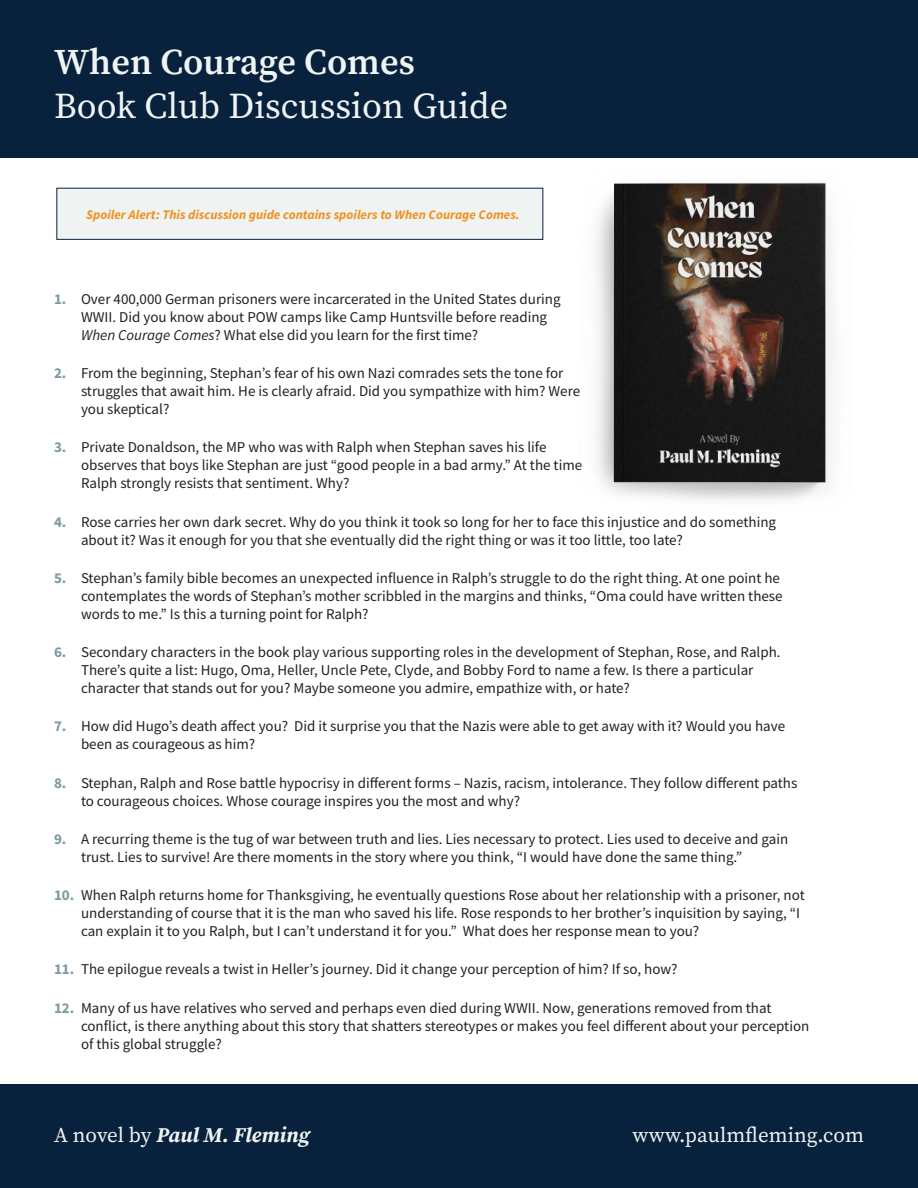
<style>
.page{position:relative;width:918px;height:1188px;background:#fff}
.page>*{position:absolute;margin:0;border:0;box-sizing:border-box;transform-origin:0 0}
.t1{font:36.3px/43.5px "Source Serif Pro";color:#eff4f3}
.t2{font:italic 700 21px "Source Serif Pro";color:#eff4f3}
.t3{font:21px "Source Serif Pro";color:#eff4f3}
.t4{font:15px/18px "Source Sans Pro";color:#231f20}
.t5{font:italic 700 13.05px "Source Sans Pro";color:#f09020}
.s1{font-weight:600}
.s2{font-weight:700;color:#7d99a1}
.s3{font-style:italic}
.s4{font-weight:400;font-style:normal}
</style>
<div class="page">
<img style="left:596px;top:182px;width:238px;height:319px">
<div style="left:0;top:0;width:918px;height:158px;background:#08213c"></div>
<div style="left:0;top:1084px;width:918px;height:104px;background:#08213c"></div>
<div style="left:57px;top:188px;width:486px;height:52px;background:#eff4f3;border:1px solid #08213c"></div>
<p class="t1" style="left:54px;top:40px;width:456px"><span class="s1">When Courage Comes<br></span>Book Club Discussion Guide</p>
<p class="t5" style="left:86px;top:206px;width:435px">Spoiler Alert: This discussion guide contains spoilers to When Courage Comes.</p>
<p class="t4" style="left:81px;top:290px;width:481px;text-indent:-27px"><span class="s2">1.</span> Over 400,000 German prisoners were incarcerated in the United States during<br>WWII. Did you know about POW camps like Camp Huntsville before reading<br><span class="s3">When Courage Comes</span>? What else did you learn for the first time?</p>
<p class="t4" style="left:81px;top:364px;width:501px;text-indent:-27px"><span class="s2">2.</span> From the beginning, Stephan’s fear of his own Nazi comrades sets the tone for struggles that await him. He is clearly afraid. Did you sympathize with him? Were you skeptical?</p>
<p class="t4" style="left:81px;top:438px;width:503px;text-indent:-27px"><span class="s2">3.</span> Private Donaldson, the MP who was with Ralph when Stephan saves his life observes that boys like Stephan are just “good people in a bad army.” At the time<br>Ralph strongly resists that sentiment. Why?</p>
<p class="t4" style="left:81px;top:513px;width:697px;text-indent:-27px"><span class="s2">4.</span> Rose carries her own dark secret. Why do you think it took so long for her to face this injustice and do something about it? Was it enough for you that she eventually did the right thing or was it too little, too late?</p>
<p class="t4" style="left:81px;top:569px;width:703px;text-indent:-27px"><span class="s2">5.</span> Stephan’s family bible becomes an unexpected influence in Ralph’s struggle to do the right thing. At one point he contemplates the words of Stephan’s mother scribbled in the margins and thinks, “Oma could have written these words to me.” Is this a turning point for Ralph?</p>
<p class="t4" style="left:81px;top:643px;width:701px;text-indent:-27px"><span class="s2">6.</span> Secondary characters in the book play various supporting roles in the development of Stephan, Rose, and Ralph.<br>There’s quite a list: Hugo, Oma, Heller, Uncle Pete, Clyde, and Bobby Ford to name a few. Is there a particular character that stands out for you? Maybe someone you admire, empathize with, or hate?</p>
<p class="t4" style="left:81px;top:717px;width:706px;text-indent:-27px"><span class="s2">7.</span> How did Hugo’s death affect you? Did it surprise you that the Nazis were able to get away with it? Would you have been as courageous as him?</p>
<p class="t4" style="left:81px;top:774px;width:718px;text-indent:-27px"><span class="s2">8.</span> Stephan, Ralph and Rose battle hypocrisy in different forms – Nazis, racism, intolerance. They follow different paths to courageous choices. Whose courage inspires you the most and why?</p>
<p class="t4" style="left:81px;top:830px;width:709px;text-indent:-27px"><span class="s2">9.</span> A recurring theme is the tug of war between truth and lies. Lies necessary to protect. Lies used to deceive and gain trust. Lies to survive! Are there moments in the story where you think, “I would have done the same thing.”</p>
<p class="t4" style="left:81px;top:886px;width:725px;text-indent:-27px"><span class="s2">10.</span> When Ralph returns home for Thanksgiving, he eventually questions Rose about her relationship with a prisoner, not understanding of course that it is the man who saved his life. Rose responds to her brother’s inquisition by saying, “I can explain it to you Ralph, but I can’t understand it for you.” What does her response mean to you?</p>
<p class="t4" style="left:54px;top:960px;width:625px"><span class="s2">11.</span> The epilogue reveals a twist in Heller’s journey. Did it change your perception of him? If so, how?</p>
<p class="t4" style="left:81px;top:999px;width:730px;text-indent:-27px"><span class="s2">12.</span> Many of us have relatives who served and perhaps even died during WWII. Now, generations removed from that conflict, is there anything about this story that shatters stereotypes or makes you feel different about your perception of this global struggle?</p>
<p class="t2" style="left:54px;top:1121px;width:257px"><span class="s4">A novel by</span> Paul M. Fleming</p>
<p class="t3" style="left:633px;top:1121px;width:233px">www.paulmfleming.com</p>
</div>
